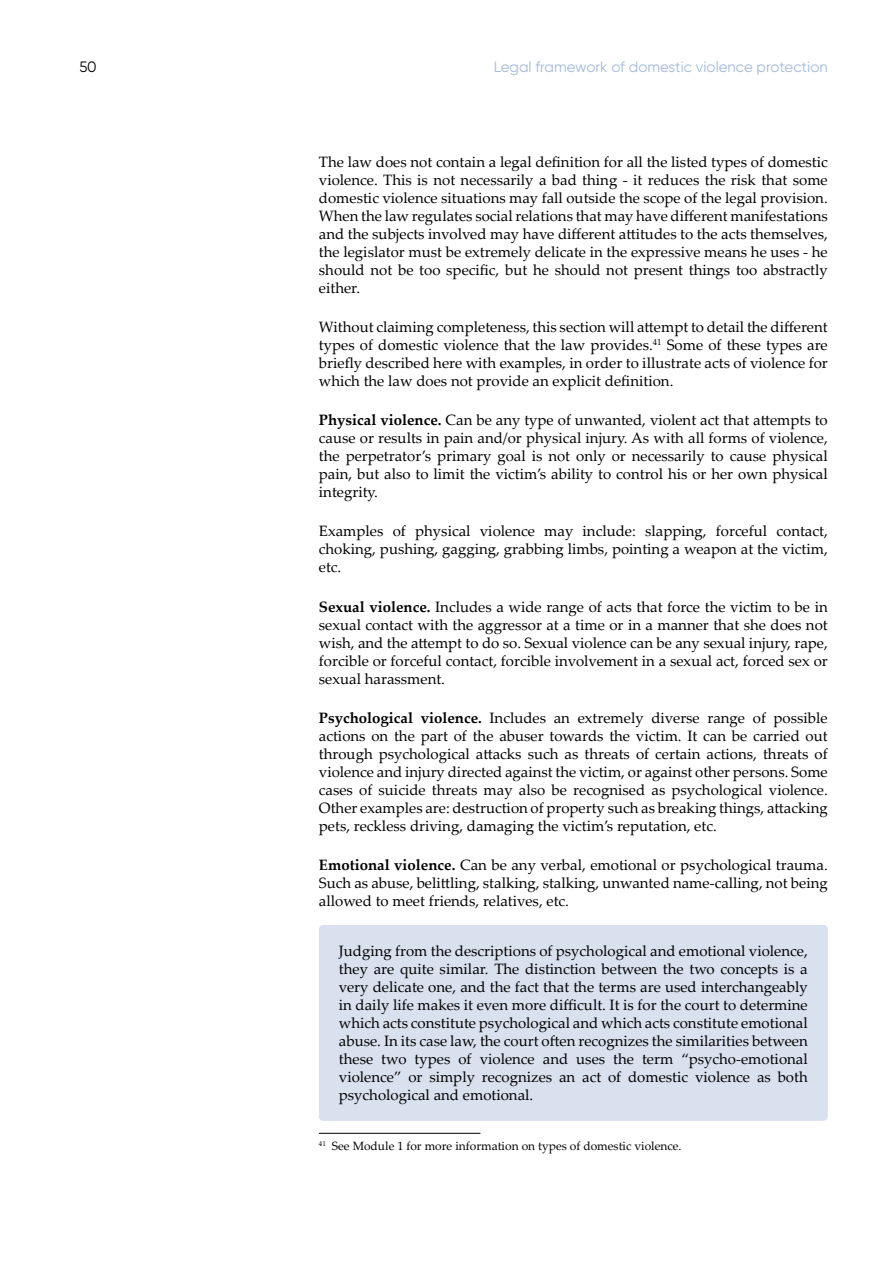
<style>
.page{position:relative;width:893px;height:1263px;background:#fff}
.page>*{position:absolute;margin:0;border:0;box-sizing:border-box;transform-origin:0 0}
.t1{font:15px/18px "Palatino Linotype";color:#000;text-align:justify}
.t2{font:15px "Gilroy";color:#a4bad8}
.t3{font:15px "Gilroy";color:#000}
.t4{font:12px "Palatino Linotype";color:#000}
.s1{font-weight:700}
</style>
<div class="page">
<hr style="left:319px;top:1133px;width:161px;height:1px;background:#000">
<div style="left:319px;top:925px;width:509px;height:196px;background:#d9e0ee;border-radius:4px"></div>
<p class="t3" style="left:79px;top:58px;width:19px">50</p>
<p class="t2" style="left:494px;top:58px;width:335px">Legal framework of domestic violence protection</p>
<p class="t1" style="left:319px;top:152px;width:510px">The law does not contain a legal definition for all the listed types of domestic violence. This is not necessarily a bad thing - it reduces the risk that some domestic violence situations may fall outside the scope of the legal provision.<br>When the law regulates social relations that may have different manifestations and the subjects involved may have different attitudes to the acts themselves, the legislator must be extremely delicate in the expressive means he uses - he should not be too specific, but he should not present things too abstractly either.</p>
<p class="t1" style="left:319px;top:317px;width:510px">Without claiming completeness, this section will attempt to detail the different types of domestic violence that the law provides.<sup>41</sup> Some of these types are briefly described here with examples, in order to illustrate acts of violence for which the law does not provide an explicit definition.</p>
<p class="t1" style="left:319px;top:410px;width:510px"><span class="s1">Physical violence.</span> Can be any type of unwanted, violent act that attempts to cause or results in pain and/or physical injury. As with all forms of violence, the perpetrator’s primary goal is not only or necessarily to cause physical pain, but also to limit the victim’s ability to control his or her own physical integrity.</p>
<p class="t1" style="left:319px;top:522px;width:510px">Examples of physical violence may include: slapping, forceful contact, choking, pushing, gagging, grabbing limbs, pointing a weapon at the victim, etc.</p>
<p class="t1" style="left:319px;top:597px;width:510px"><span class="s1">Sexual violence.</span> Includes a wide range of acts that force the victim to be in sexual contact with the aggressor at a time or in a manner that she does not wish, and the attempt to do so. Sexual violence can be any sexual injury, rape, forcible or forceful contact, forcible involvement in a sexual act, forced sex or sexual harassment.</p>
<p class="t1" style="left:319px;top:708px;width:510px"><span class="s1">Psychological violence.</span> Includes an extremely diverse range of possible actions on the part of the abuser towards the victim. It can be carried out through psychological attacks such as threats of certain actions, threats of violence and injury directed against the victim, or against other persons. Some cases of suicide threats may also be recognised as psychological violence.<br>Other examples are: destruction of property such as breaking things, attacking pets, reckless driving, damaging the victim’s reputation, etc.</p>
<p class="t1" style="left:319px;top:855px;width:510px"><span class="s1">Emotional violence.</span> Can be any verbal, emotional or psychological trauma.<br>Such as abuse, belittling, stalking, stalking, unwanted name-calling, not being allowed to meet friends, relatives, etc.</p>
<p class="t1" style="left:339px;top:942px;width:470px">Judging from the descriptions of psychological and emotional violence, they are quite similar. The distinction between the two concepts is a very delicate one, and the fact that the terms are used interchangeably in daily life makes it even more difficult. It is for the court to determine which acts constitute psychological and which acts constitute emotional abuse. In its case law, the court often recognizes the similarities between these two types of violence and uses the term “psycho-emotional violence” or simply recognizes an act of domestic violence as both psychological and emotional.</p>
<p class="t4" style="left:319px;top:1138px;width:364px"><sup>41</sup> See Module 1 for more information on types of domestic violence.</p>
</div>
